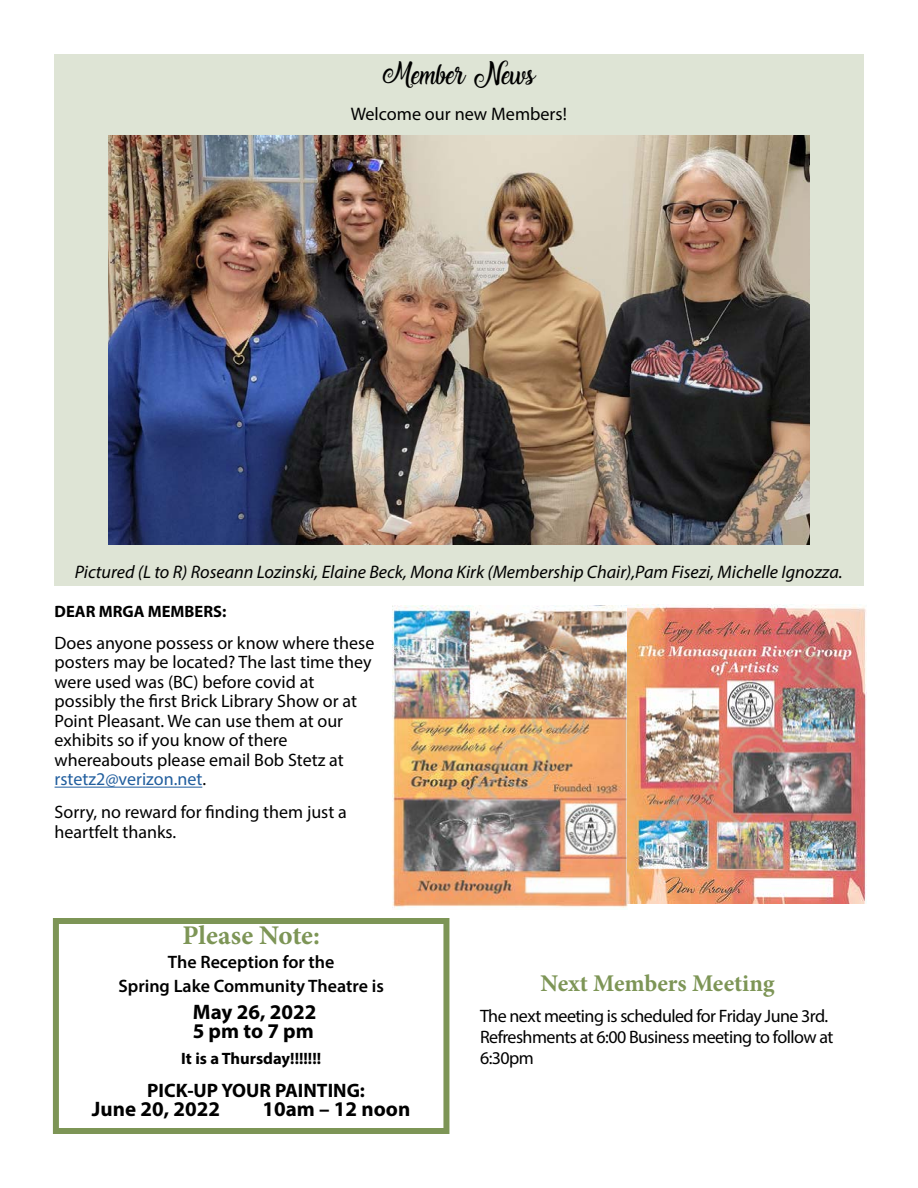
<style>
.page{position:relative;width:918px;height:1188px;background:#fff}
.page>*{position:absolute;margin:0;border:0;box-sizing:border-box;transform-origin:0 0}
.t1{font:700 27px "Minion Pro";letter-spacing:-.005em;color:#7d9556}
.t2{font:700 24px "Minion Pro";letter-spacing:-.005em;color:#7d9556}
.t3{font:21.15px "Laughing and Smiling";color:#000}
.t4{font:700 21px/19.5px "Myriad Pro";color:#000}
.t5{font:700 19.5px "Myriad Pro";color:#000}
.t6{font:italic 18.15px "Myriad Pro";color:#000}
.t7{font:18.15px "Myriad Pro";color:#000}
.t8{font:18px/19.5px "Myriad Pro";color:#000}
.t9{font:18px/21px "Myriad Pro";letter-spacing:-.03em;color:#000}
.t10{font:600 18px/24px "Myriad Pro";color:#000;text-align:center}
.t11{font:700 16.5px "Myriad Pro";color:#000}
.s1{color:#215e9e}
</style>
<div class="page">
<div style="left:54px;top:54px;width:810px;height:531px;background:#dee4d5"></div>
<img style="left:108px;top:135px;width:701px;height:409px">
<img style="left:392px;top:605px;width:235px;height:304px">
<img style="left:627px;top:605px;width:240px;height:298px">
<hr style="left:55px;top:787px;width:147px;height:1px;background:#215e9e">
<div style="left:53px;top:918px;width:396px;height:216px;border:6px solid #7d9556"></div>
<p class="t3" style="left:382px;top:59px;width:154px">Member News</p>
<p class="t7" style="left:351px;top:103px;width:218px">Welcome our new Members!</p>
<p class="t6" style="left:75px;top:561px;width:769px">Pictured (L to R) Roseann Lozinski, Elaine Beck, Mona Kirk (Membership Chair),Pam Fisezi, Michelle Ignozza.</p>
<p class="t11" style="left:55px;top:601px;width:173px">DEAR MRGA MEMBERS:</p>
<p class="t8" style="left:55px;top:633px;width:321px">Does anyone possess or know where these posters may be located? The last time they were used was (BC) before covid at possibly the first Brick Library Show or at Point Pleasant. We can use them at our exhibits so if you know of there whereabouts please email Bob Stetz at <span class="s1">rstetz2@verizon.net</span>.</p>
<p class="t8" style="left:55px;top:802px;width:294px">Sorry, no reward for finding them just a heartfelt thanks.</p>
<h1 class="t1" style="left:183px;top:916px;width:139px">Please Note:</h1>
<p class="t10" style="left:118px;top:949px;width:267px">The Reception for the<br>Spring Lake Community Theatre is</p>
<p class="t4" style="left:193px;top:1001px;width:125px">May 26, 2022<br>5 pm to 7 pm</p>
<p class="t11" style="left:181px;top:1047px;width:142px">It is a Thursday!!!!!!!</p>
<p class="t5" style="left:147px;top:1077px;width:219px">PICK-UP YOUR PAINTING:</p>
<p class="t4" style="left:92px;top:1099px;width:130px">June 20, 2022</p>
<p class="t4" style="left:263px;top:1099px;width:149px">10am – 12 noon</p>
<h2 class="t2" style="left:541px;top:966px;width:235px">Next Members Meeting</h2>
<p class="t9" style="left:480px;top:1005px;width:355px">The next meeting is scheduled for Friday June 3rd.<br>Refreshments at 6:00 Business meeting to follow at<br>6:30pm</p>
</div>
